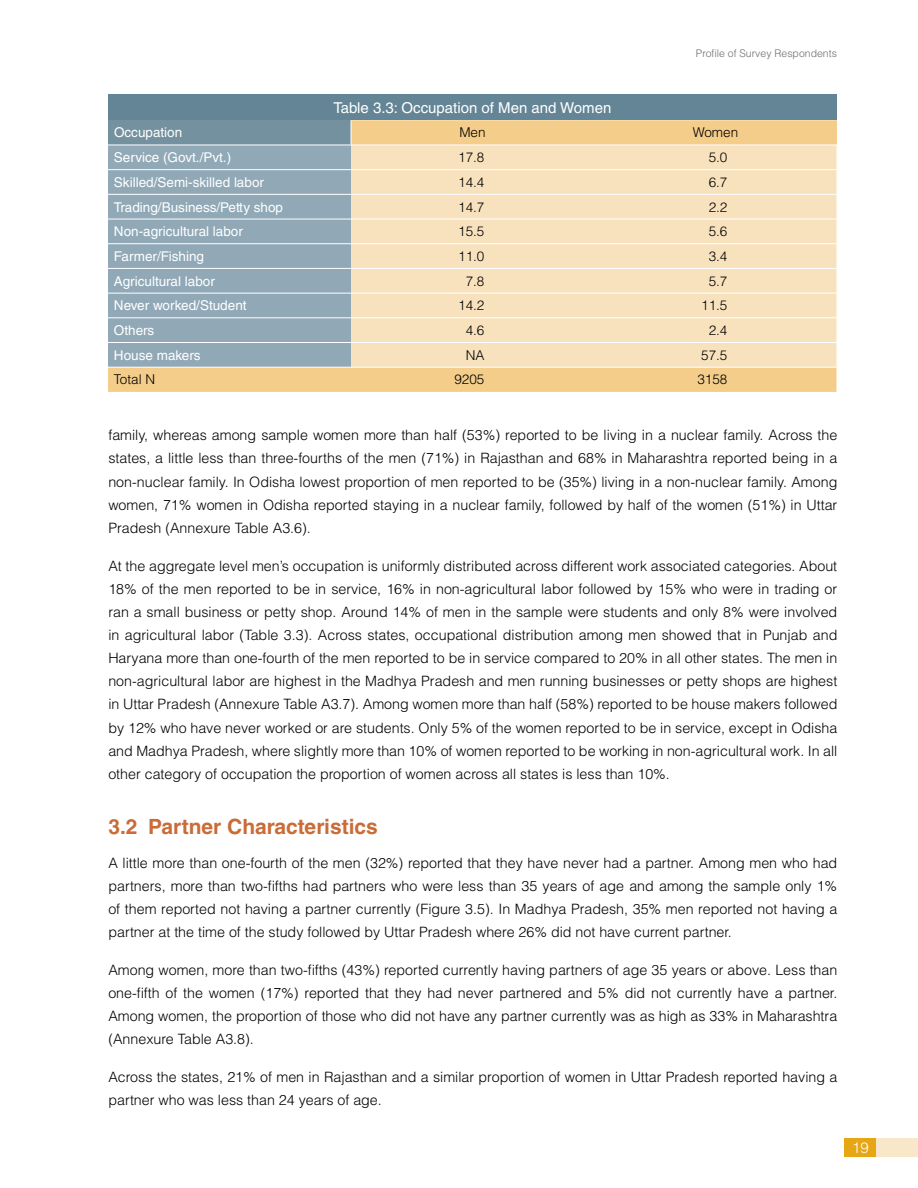
<style>
.page{position:relative;width:918px;height:1188px;background:#fff}
.page>*{position:absolute;margin:0;border:0;box-sizing:border-box;transform-origin:0 0}
.t1{font:700 21px "Helvetica LT Std";color:#ca6c38}
.t2{font:15px "Helvetica LT Std";color:#fff}
.t3{font:300 15px "Helvetica LT Std";color:#fff}
.t4{font:300 14.25px/23.1px "Helvetica LT Std";color:#000;text-align:justify}
.t5{font:13.5px "Helvetica LT Std";color:#fff}
.t6{font:300 13.5px "Helvetica LT Std";color:#000}
.t7{font:300 10.5px "Helvetica LT Std";color:#6d6e71}
</style>
<div class="page">
<div style="left:844px;top:1138px;width:33px;height:19px;background:#e7a614"></div>
<div style="left:877px;top:1138px;width:41px;height:19px;background:#f9e7c9"></div>
<div style="left:108px;top:94px;width:729px;height:26px;background:#648595"></div>
<svg style="left:108px;top:120px;width:729px;height:272px;background:#ddc38e"></svg>
<div style="left:108px;top:146px;width:243px;height:221px;background:#91a9b7"></div>
<div style="left:351px;top:146px;width:486px;height:221px;background:#f8e2be"></div>
<hr style="left:108px;top:145px;width:243px;height:1px;background:#fff">
<hr style="left:351px;top:145px;width:243px;height:1px;background:#fff">
<hr style="left:594px;top:145px;width:243px;height:1px;background:#fff">
<hr style="left:108px;top:169px;width:243px;height:1px;background:#fff">
<hr style="left:351px;top:169px;width:243px;height:1px;background:#fff">
<hr style="left:594px;top:169px;width:243px;height:1px;background:#fff">
<hr style="left:108px;top:194px;width:243px;height:1px;background:#fff">
<hr style="left:351px;top:194px;width:243px;height:1px;background:#fff">
<hr style="left:594px;top:194px;width:243px;height:1px;background:#fff">
<hr style="left:108px;top:219px;width:243px;height:1px;background:#fff">
<hr style="left:351px;top:219px;width:243px;height:1px;background:#fff">
<hr style="left:594px;top:219px;width:243px;height:1px;background:#fff">
<hr style="left:108px;top:243px;width:243px;height:1px;background:#fff">
<hr style="left:351px;top:243px;width:243px;height:1px;background:#fff">
<hr style="left:594px;top:243px;width:243px;height:1px;background:#fff">
<hr style="left:108px;top:268px;width:243px;height:1px;background:#fff">
<hr style="left:351px;top:268px;width:243px;height:1px;background:#fff">
<hr style="left:594px;top:268px;width:243px;height:1px;background:#fff">
<hr style="left:108px;top:293px;width:243px;height:1px;background:#fff">
<hr style="left:351px;top:293px;width:243px;height:1px;background:#fff">
<hr style="left:594px;top:293px;width:243px;height:1px;background:#fff">
<hr style="left:108px;top:317px;width:243px;height:1px;background:#fff">
<hr style="left:351px;top:317px;width:243px;height:1px;background:#fff">
<hr style="left:594px;top:317px;width:243px;height:1px;background:#fff">
<hr style="left:108px;top:342px;width:243px;height:1px;background:#fff">
<hr style="left:351px;top:342px;width:243px;height:1px;background:#fff">
<hr style="left:594px;top:342px;width:243px;height:1px;background:#fff">
<hr style="left:108px;top:367px;width:243px;height:1px;background:#fff">
<hr style="left:351px;top:367px;width:243px;height:1px;background:#fff">
<hr style="left:594px;top:367px;width:243px;height:1px;background:#fff">
<svg style="left:351px;top:120px;width:1px;height:25px"></svg>
<p class="t2" style="left:334px;top:99px;width:279px">Table 3.3: Occupation of Men and Women</p>
<p class="t7" style="left:696px;top:47px;width:143px">Profile of Survey Respondents</p>
<p class="t5" style="left:114px;top:125px;width:70px">Occupation</p>
<p class="t6" style="left:459px;top:124px;width:28px">Men</p>
<p class="t6" style="left:693px;top:124px;width:47px">Women</p>
<p class="t5" style="left:114px;top:150px;width:119px">Service (Govt./Pvt.)</p>
<p class="t6" style="left:458px;top:149px;width:28px">17.8</p>
<p class="t6" style="left:709px;top:149px;width:20px">5.0</p>
<p class="t5" style="left:114px;top:174px;width:152px">Skilled/Semi-skilled labor</p>
<p class="t6" style="left:458px;top:174px;width:28px">14.4</p>
<p class="t6" style="left:709px;top:174px;width:20px">6.7</p>
<p class="t5" style="left:114px;top:199px;width:171px">Trading/Business/Petty shop</p>
<p class="t6" style="left:458px;top:198px;width:28px">14.7</p>
<p class="t6" style="left:709px;top:198px;width:20px">2.2</p>
<p class="t5" style="left:114px;top:224px;width:130px">Non-agricultural labor</p>
<p class="t6" style="left:458px;top:223px;width:28px">15.5</p>
<p class="t6" style="left:709px;top:223px;width:20px">5.6</p>
<p class="t5" style="left:114px;top:248px;width:92px">Farmer/Fishing</p>
<p class="t6" style="left:458px;top:248px;width:28px">11.0</p>
<p class="t6" style="left:709px;top:248px;width:20px">3.4</p>
<p class="t5" style="left:114px;top:273px;width:102px">Agricultural labor</p>
<p class="t6" style="left:466px;top:272px;width:20px">7.8</p>
<p class="t6" style="left:709px;top:272px;width:20px">5.7</p>
<p class="t5" style="left:114px;top:298px;width:134px">Never worked/Student</p>
<p class="t6" style="left:458px;top:297px;width:28px">14.2</p>
<p class="t6" style="left:701px;top:297px;width:28px">11.5</p>
<p class="t5" style="left:114px;top:322px;width:42px">Others</p>
<p class="t6" style="left:466px;top:322px;width:20px">4.6</p>
<p class="t6" style="left:709px;top:322px;width:20px">2.4</p>
<p class="t5" style="left:114px;top:347px;width:88px">House makers</p>
<p class="t6" style="left:466px;top:346px;width:20px">NA</p>
<p class="t6" style="left:701px;top:346px;width:28px">57.5</p>
<p class="t6" style="left:114px;top:371px;width:43px">Total N</p>
<p class="t6" style="left:454px;top:371px;width:32px">9205</p>
<p class="t6" style="left:697px;top:371px;width:32px">3158</p>
<p class="t4" style="left:108px;top:424px;width:731px">family, whereas among sample women more than half (53%) reported to be living in a nuclear family. Across the states, a little less than three-fourths of the men (71%) in Rajasthan and 68% in Maharashtra reported being in a non-nuclear family. In Odisha lowest proportion of men reported to be (35%) living in a non-nuclear family. Among women, 71% women in Odisha reported staying in a nuclear family, followed by half of the women (51%) in Uttar Pradesh (Annexure Table A3.6).</p>
<p class="t4" style="left:108px;top:554px;width:731px">At the aggregate level men’s occupation is uniformly distributed across different work associated categories. About 18% of the men reported to be in service, 16% in non-agricultural labor followed by 15% who were in trading or ran a small business or petty shop. Around 14% of men in the sample were students and only 8% were involved in agricultural labor (Table 3.3). Across states, occupational distribution among men showed that in Punjab and Haryana more than one-fourth of the men reported to be in service compared to 20% in all other states. The men in non-agricultural labor are highest in the Madhya Pradesh and men running businesses or petty shops are highest in Uttar Pradesh (Annexure Table A3.7). Among women more than half (58%) reported to be house makers followed by 12% who have never worked or are students. Only 5% of the women reported to be in service, except in Odisha and Madhya Pradesh, where slightly more than 10% of women reported to be working in non-agricultural work. In all other category of occupation the proportion of women across all states is less than 10%.</p>
<h1 class="t1" style="left:108px;top:814px;width:271px">3.2 Partner Characteristics</h1>
<p class="t4" style="left:108px;top:851px;width:731px">A little more than one-fourth of the men (32%) reported that they have never had a partner. Among men who had partners, more than two-fifths had partners who were less than 35 years of age and among the sample only 1% of them reported not having a partner currently (Figure 3.5). In Madhya Pradesh, 35% men reported not having a partner at the time of the study followed by Uttar Pradesh where 26% did not have current partner.</p>
<p class="t4" style="left:108px;top:958px;width:731px">Among women, more than two-fifths (43%) reported currently having partners of age 35 years or above. Less than one-fifth of the women (17%) reported that they had never partnered and 5% did not currently have a partner.<br>Among women, the proportion of those who did not have any partner currently was as high as 33% in Maharashtra (Annexure Table A3.8).</p>
<p class="t4" style="left:108px;top:1066px;width:731px">Across the states, 21% of men in Rajasthan and a similar proportion of women in Uttar Pradesh reported having a partner who was less than 24 years of age.</p>
<p class="t3" style="left:852px;top:1138px;width:18px">19</p>
</div>
